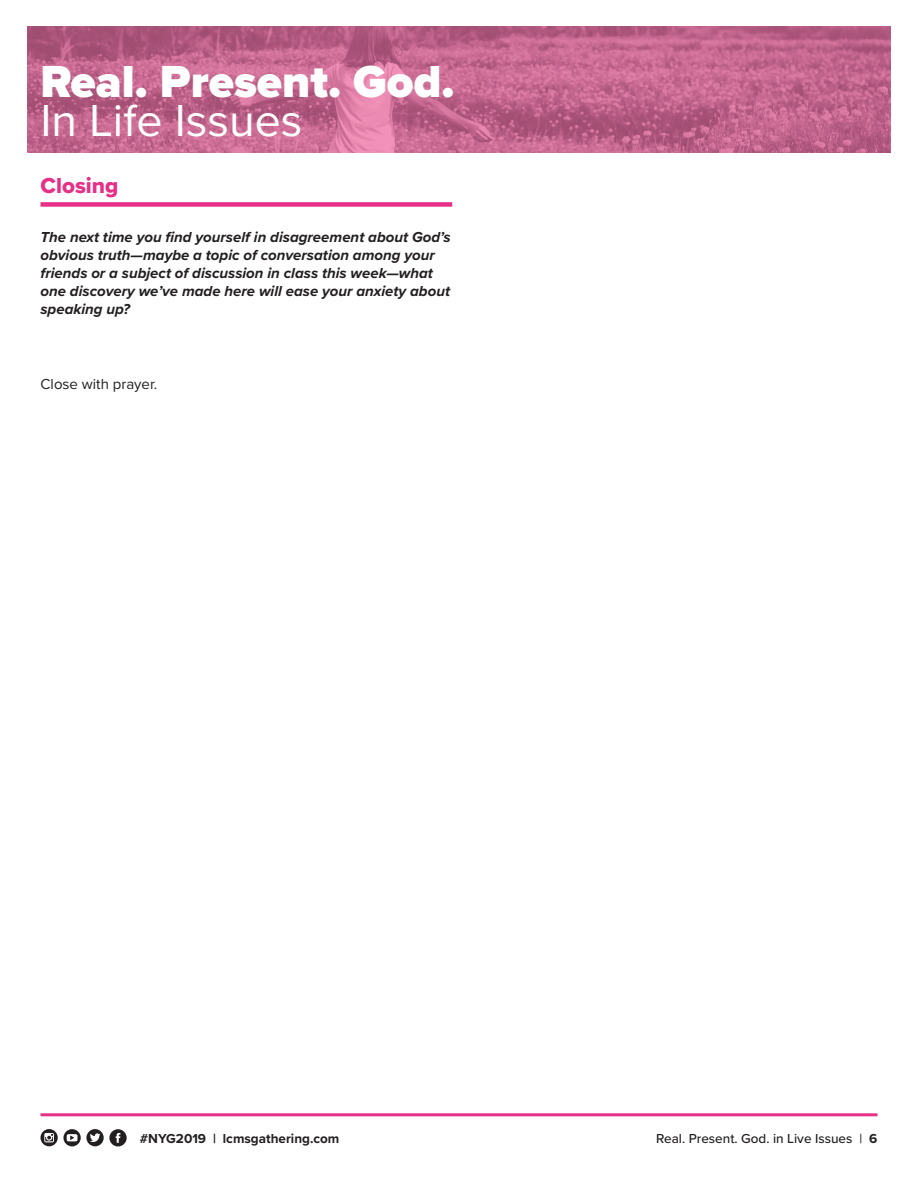
<style>
.page{position:relative;width:918px;height:1188px;background:#fff}
.page>*{position:absolute;margin:0;border:0;box-sizing:border-box;transform-origin:0 0}
.t1{font:900 46.5px "Proxima Nova";color:#fff}
.t2{font:46.5px "Proxima Nova";color:#fff}
.t3{font:22.5px "Proxima Nova Extrabld";color:#e63088}
.t4{font:italic 700 15px/18px "Proxima Nova";color:#231f20}
.t5{font:15px "Proxima Nova";color:#231f20}
.t6{font:500 13.5px "Proxima Nova";color:#231f20}
.t7{font:700 13.5px "Proxima Nova";color:#231f20}
.s1{font-weight:700}
</style>
<div class="page">
<img style="left:27px;top:27px;width:864px;height:126px">
<hr style="left:40px;top:1113px;width:838px;height:3px;background:#e63088">
<svg style="left:40px;top:1129px;width:87px;height:17px"></svg>
<div style="left:40px;top:202px;width:412px;height:5px;background:#e63088"></div>
<h1 class="t1" style="left:40px;top:47px;width:416px">Real. Present. God.</h1>
<h1 class="t2" style="left:40px;top:86px;width:264px">In Life Issues</h1>
<h2 class="t3" style="left:40px;top:169px;width:80px">Closing</h2>
<p class="t4" style="left:40px;top:227px;width:412px">The next time you find yourself in disagreement about God’s obvious truth—maybe a topic of conversation among your friends or a subject of discussion in class this week—what one discovery we’ve made here will ease your anxiety about speaking up?</p>
<p class="t5" style="left:40px;top:373px;width:118px">Close with prayer.</p>
<p class="t7" style="left:140px;top:1129px;width:201px">#NYG2019 | lcmsgathering.com</p>
<p class="t6" style="left:656px;top:1129px;width:223px">Real. Present. God. in Live Issues | <span class="s1">6</span></p>
</div>
